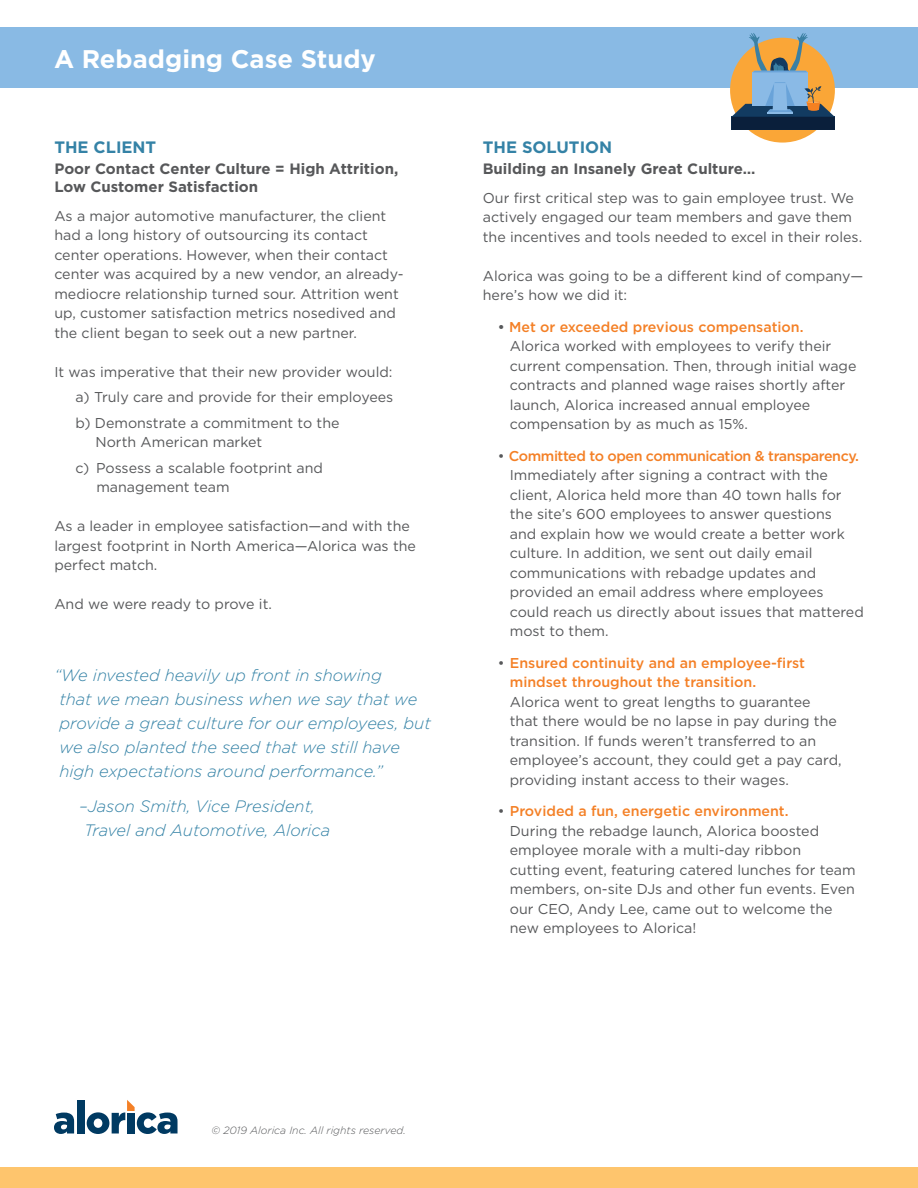
<style>
.page{position:relative;width:918px;height:1188px;background:#fff}
.page>*{position:absolute;margin:0;border:0;box-sizing:border-box;transform-origin:0 0}
.t1{font:700 25.5px "Gotham";color:#fff}
.t2{font:italic 300 16.5px/24px "Gotham";color:#3482a6}
.t3{font:700 16.5px "Gotham";color:#3482a6}
.t4{font:700 15px/18px "Gotham";color:#57585a}
.t5{font:14.25px/19.5px "Gotham";color:#57585a}
.t6{font:italic 300 10.5px "Gotham";color:#57585a}
.s1{font-weight:500}
.s2{font-weight:500;color:#f48026}
</style>
<div class="page">
<div style="left:0;top:27px;width:918px;height:60px;background:#89bae4"></div>
<div style="left:730px;top:38px;width:105px;height:105px;background:#faa637;border-radius:50%"></div>
<svg style="left:731px;top:33px;width:104px;height:97px"></svg>
<div style="left:0;top:1168px;width:918px;height:20px;background:#fec56d"></div>
<svg style="left:54px;top:1113px;width:20px;height:21px"></svg>
<div style="left:77px;top:1100px;width:7px;height:34px;background:#003a62"></div>
<svg style="left:87px;top:1100px;width:91px;height:34px"></svg>
<p class="t1" style="left:54px;top:42px;width:323px">A Rebadging Case Study</p>
<p class="t3" style="left:54px;top:136px;width:103px">THE CLIENT</p>
<p class="t4" style="left:54px;top:160px;width:345px">Poor Contact Center Culture = High Attrition,<br>Low Customer Satisfaction</p>
<p class="t5" style="left:54px;top:206px;width:351px">As a major automotive manufacturer, the client had a long history of outsourcing its contact center operations. However, when their contact center was acquired by a new vendor, an already&shy;mediocre relationship turned sour. Attrition went up, customer satisfaction metrics nosedived and the client began to seek out a new partner.</p>
<p class="t5" style="left:54px;top:362px;width:340px">It was imperative that their new provider would:</p>
<p class="t5" style="left:75px;top:387px;width:320px">a) Truly care and provide for their employees</p>
<p class="t5" style="left:96px;top:413px;width:246px;text-indent:-20px">b) Demonstrate a commitment to the<br>North American market</p>
<p class="t5" style="left:96px;top:458px;width:228px;text-indent:-21px">c) Possess a scalable footprint and management team</p>
<p class="t5" style="left:54px;top:516px;width:363px">As a leader in employee satisfaction—and with the largest footprint in North America—Alorica was the perfect match.</p>
<p class="t5" style="left:54px;top:594px;width:219px">And we were ready to prove it.</p>
<p class="t2" style="left:54px;top:663px;width:378px">“We invested heavily up front in showing<br>that we mean business when we say that we provide a great culture for our employees, but we also planted the seed that we still have high expectations around performance.”</p>
<p class="t2" style="left:79px;top:793px;width:253px">–Jason Smith, Vice President,<br>Travel and Automotive, Alorica</p>
<p class="t3" style="left:483px;top:136px;width:131px">THE SOLUTION</p>
<p class="t4" style="left:483px;top:160px;width:274px">Building an Insanely Great Culture…</p>
<p class="t5" style="left:483px;top:188px;width:381px">Our first critical step was to gain employee trust. We actively engaged our team members and gave them the incentives and tools needed to excel in their roles.</p>
<p class="t5" style="left:483px;top:266px;width:382px">Alorica was going to be a different kind of company— here’s how we did it:</p>
<p class="t5" style="left:510px;top:317px;width:348px;text-indent:-12px"><span class="s1">•</span> <span class="s2">Met or exceeded previous compensation.<br></span>Alorica worked with employees to verify their current compensation. Then, through initial wage contracts and planned wage raises shortly after launch, Alorica increased annual employee compensation by as much as 15%.</p>
<p class="t5" style="left:510px;top:446px;width:355px;text-indent:-12px">• <span class="s2">Committed to open communication &amp; transparency.<br></span>Immediately after signing a contract with the client, Alorica held more than 40 town halls for the site’s 600 employees to answer questions<br>and explain how we would create a better work culture. In addition, we sent out daily email communications with rebadge updates and provided an email address where employees could reach us directly about issues that mattered most to them.</p>
<p class="t5" style="left:510px;top:653px;width:333px;text-indent:-12px">• <span class="s2">Ensured continuity and an employee-first mindset throughout the transition.<br></span>Alorica went to great lengths to guarantee that there would be no lapse in pay during the transition. If funds weren’t transferred to an employee’s account, they could get a pay card, providing instant access to their wages.</p>
<p class="t5" style="left:510px;top:801px;width:347px;text-indent:-12px">• <span class="s2">Provided a fun, energetic environment.<br></span>During the rebadge launch, Alorica boosted employee morale with a multi-day ribbon<br>cutting event, featuring catered lunches for team members, on-site DJs and other fun events. Even our CEO, Andy Lee, came out to welcome the new employees to Alorica!</p>
<p class="t6" style="left:212px;top:1124px;width:196px">© 2019 Alorica Inc. All rights reserved.</p>
</div>
